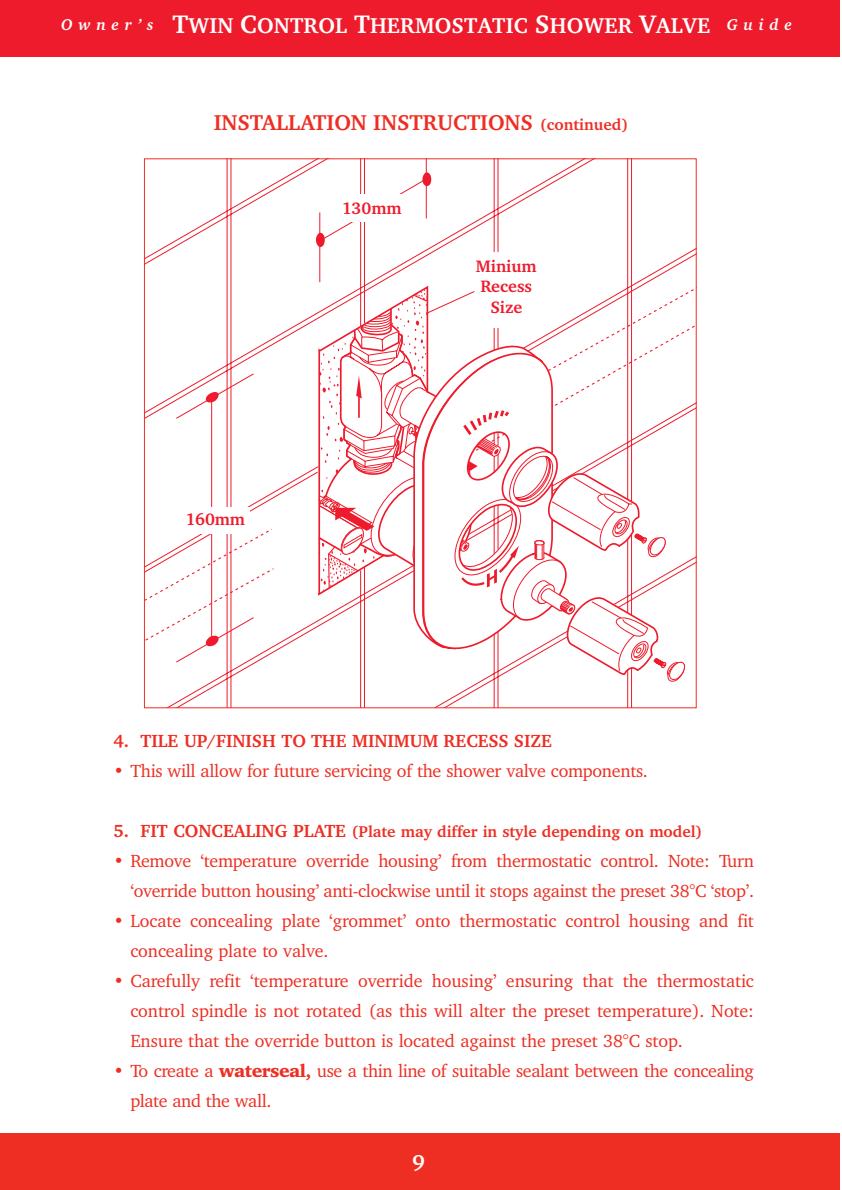
<style>
.page{position:relative;width:842px;height:1190px;background:#fff}
.page>*{position:absolute;margin:0;border:0;box-sizing:border-box;transform-origin:0 0}
.t1{font:700 22px "Charter IT Cby BT";letter-spacing:.01em;color:#fff}
.t2{font:700 22px "Charter IT Cby BT";color:#ee2e22}
.t3{font:18px/30px "Charter IT Cby BT";letter-spacing:-.015em;color:#ee2e22}
.t4{font:700 18px "Charter IT Cby BT";color:#ee2e22}
.t5{font:700 17px/20.4px "Charter IT Cby BT";color:#ee1b2c;text-align:center}
.t6{font:700 16px "Charter IT Cby BT";color:#ee2e22}
.t7{font:italic 700 16px "Charter IT Cby BT";letter-spacing:.35em;color:#fff}
.s1{font-size:26px}
.s2{font-style:italic;font-size:16px}
.s3{font-size:16px}
.s4{font-size:18px}
.s5{font-weight:900}
</style>
<div class="page">
<div style="left:0;top:0;width:840px;height:57px;background:#ee1b2c"></div>
<div style="left:0;top:1134px;width:840px;height:56px;background:#ee2e22"></div>
<svg style="left:146px;top:161px;width:548px;height:98px"></svg>
<svg style="left:360px;top:260px;width:334px;height:446px"></svg>
<svg style="left:176px;top:161px;width:251px;height:17px"></svg>
<svg style="left:176px;top:178px;width:251px;height:485px"></svg>
<div style="left:316px;top:233px;width:9px;height:14px;background:#ee1b2c;border-radius:50%"></div>
<svg style="left:205px;top:391px;width:14px;height:12px"></svg>
<svg style="left:205px;top:635px;width:14px;height:12px"></svg>
<div style="left:422px;top:172px;width:9px;height:14px;background:#ee1b2c;border-radius:50%"></div>
<div style="left:182px;top:507px;width:68px;height:27px;background:#fff"></div>
<div style="left:329px;top:194px;width:84px;height:28px;background:#fff"></div>
<div style="left:464px;top:252px;width:84px;height:75px;background:#fff"></div>
<svg style="left:316px;top:284px;width:369px;height:398px"></svg>
<hr style="left:358px;top:395px;width:2px;height:23px;background:#ee1b2c">
<p class="t7" style="left:61px;top:18px;width:72px">Owner</p>
<p class="t1" style="left:172px;top:17px;width:621px"><span class="s1">T</span>WIN <span class="s1">C</span>ONTROL <span class="s1">T</span>HERMOSTATIC <span class="s1">S</span>HOWER <span class="s1">V</span>ALVE <span class="s2">G u i d e</span></p>
<p class="t2" style="left:214px;top:114px;width:416px">INSTALLATION INSTRUCTIONS <span class="s3">(continued)</span></p>
<p class="t5" style="left:185px;top:510px;width:61px">160mm</p>
<p class="t5" style="left:342px;top:200px;width:61px">130mm</p>
<p class="t5" style="left:476px;top:257px;width:62px">Minium<br>Recess<br>Size</p>
<p class="t4" style="left:113px;top:734px;width:440px">4. TILE UP/FINISH TO THE MINIMUM RECESS SIZE</p>
<p class="t3" style="left:113px;top:758px;width:536px">• This will allow for future servicing of the shower valve components.</p>
<p class="t6" style="left:113px;top:826px;width:591px"><span class="s4">5. FIT CONCEALING PLATE</span> (Plate may differ in style depending on model)</p>
<p class="t3" style="left:113px;top:848px;width:642px;text-align:right">• Remove ‘temperature override housing’ from thermostatic control. Note: Turn ‘override button housing’ anti-clockwise until it stops against the preset 38°C ‘stop’.</p>
<p class="t3" style="left:130px;top:908px;width:625px;text-indent:-17px">• Locate concealing plate ‘grommet’ onto thermostatic control housing and fit concealing plate to valve.</p>
<p class="t3" style="left:130px;top:968px;width:625px;text-align:justify;text-indent:-17px">• Carefully refit ‘temperature override housing’ ensuring that the thermostatic control spindle is not rotated (as this will alter the preset temperature). Note:<br>Ensure that the override button is located against the preset 38°C stop.</p>
<p class="t3" style="left:130px;top:1058px;width:625px;text-indent:-17px">• To create a <span class="s5">waterseal,</span> use a thin line of suitable sealant between the concealing plate and the wall.</p>
<p class="t1" style="left:412px;top:1154px;width:14px">9</p>
</div>
